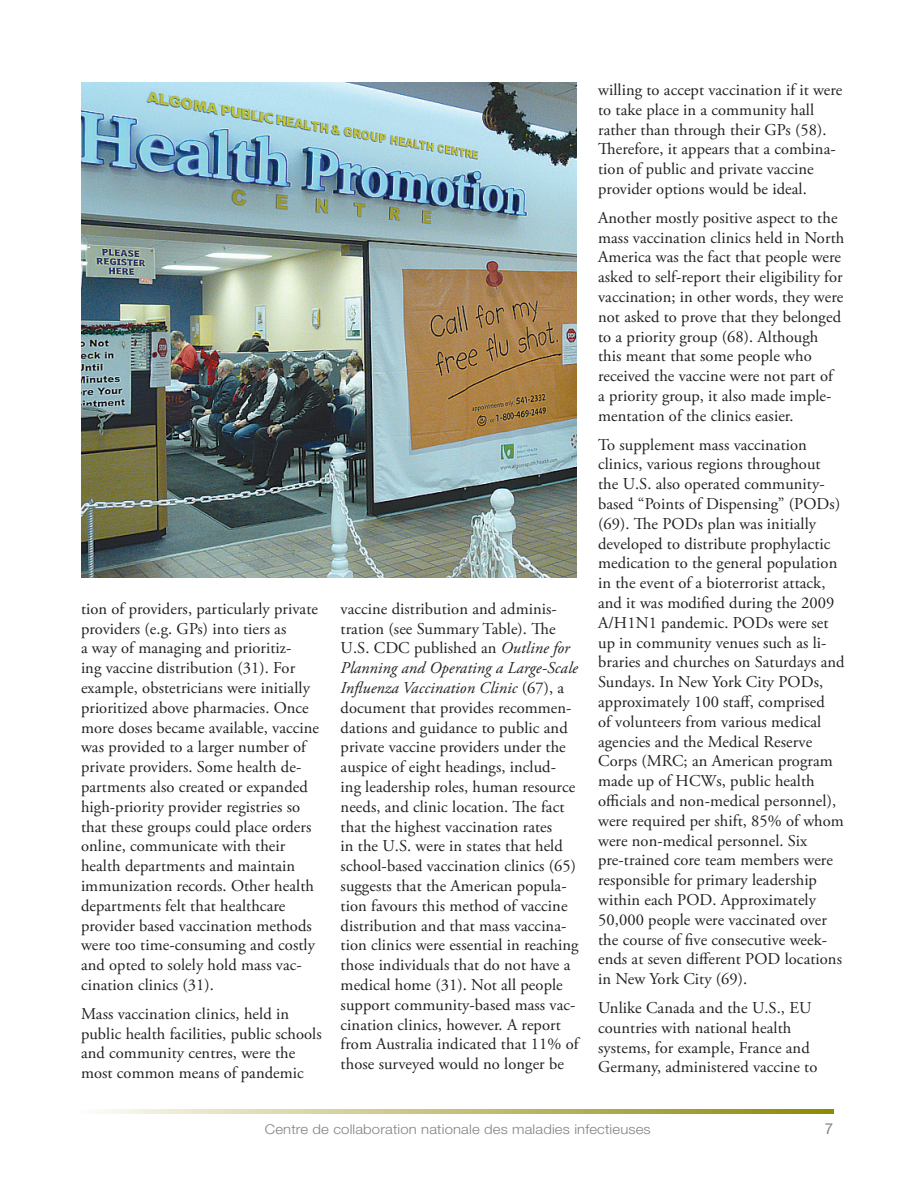
<style>
.page{position:relative;width:918px;height:1188px;background:#fff}
.page>*{position:absolute;margin:0;border:0;box-sizing:border-box;transform-origin:0 0}
.t1{font:16.5px/19.8px "Adobe Garamond Pro";letter-spacing:.005em;color:#231f20}
.t2{font:15px "Helvetica Neue";color:#808285}
.t3{font:300 13.5px "Helvetica Neue";letter-spacing:.01em;color:#808285;scale:1.1 1}
.s1{font-style:italic}
</style>
<div class="page">
<svg style="left:100px;top:1109px;width:734px;height:4px;background:#c2bf78"></svg>
<img style="left:82px;top:82px;width:495px;height:495px">
<p class="t1" style="left:81px;top:599px;width:240px">tion of providers, particularly private providers (e.g. GPs) into tiers as<br>a way of managing and prioritiz-<br>ing vaccine distribution (31). For example, obstetricians were initially prioritized above pharmacies. Once more doses became available, vaccine was provided to a larger number of private providers. Some health de&shy;partments also created or expanded high-priority provider registries so that these groups could place orders online, communicate with their health departments and maintain immunization records. Other health departments felt that healthcare provider based vaccination methods were too time-consuming and costly and opted to solely hold mass vac&shy;cination clinics (31).</p>
<p class="t1" style="left:81px;top:1004px;width:242px">Mass vaccination clinics, held in public health facilities, public schools and community centres, were the most common means of pandemic</p>
<p class="t1" style="left:341px;top:599px;width:239px">vaccine distribution and adminis&shy;tration (see Summary Table). The U.S. CDC published an <span class="s1">Outline for Planning and Operating a Large-Scale Influenza Vaccination Clinic</span> (67), a document that provides recommen&shy;dations and guidance to public and private vaccine providers under the auspice of eight headings, includ&shy;ing leadership roles, human resource needs, and clinic location. The fact that the highest vaccination rates<br>in the U.S. were in states that held school-based vaccination clinics (65) suggests that the American popula&shy;tion favours this method of vaccine distribution and that mass vaccina&shy;tion clinics were essential in reaching those individuals that do not have a medical home (31). Not all people support community-based mass vac&shy;cination clinics, however. A report from Australia indicated that 11% of those surveyed would no longer be</p>
<p class="t1" style="left:598px;top:80px;width:246px">willing to accept vaccination if it were to take place in a community hall rather than through their GPs (58).<br>Therefore, it appears that a combina&shy;tion of public and private vaccine provider options would be ideal.</p>
<p class="t1" style="left:598px;top:208px;width:248px">Another mostly positive aspect to the mass vaccination clinics held in North America was the fact that people were asked to self-report their eligibility for vaccination; in other words, they were not asked to prove that they belonged to a priority group (68). Although this meant that some people who received the vaccine were not part of<br>a priority group, it also made imple&shy;mentation of the clinics easier.</p>
<p class="t1" style="left:598px;top:435px;width:248px">To supplement mass vaccination clinics, various regions throughout the U.S. also operated community&shy;based “Points of Dispensing” (PODs) (69). The PODs plan was initially developed to distribute prophylactic medication to the general population in the event of a bioterrorist attack, and it was modified during the 2009<br>A/H1N1 pandemic. PODs were set up in community venues such as li&shy;braries and churches on Saturdays and Sundays. In New York City PODs, approximately 100 staff, comprised<br>of volunteers from various medical agencies and the Medical Reserve Corps (MRC; an American program made up of HCWs, public health officials and non-medical personnel), were required per shift, 85% of whom were non-medical personnel. Six pre-trained core team members were responsible for primary leadership within each POD. Approximately 50,000 people were vaccinated over the course of five consecutive week&shy;ends at seven different POD locations in New York City (69).</p>
<p class="t1" style="left:598px;top:998px;width:221px">Unlike Canada and the U.S., EU countries with national health systems, for example, France and<br>Germany, administered vaccine to</p>
<p class="t3" style="left:265px;top:1121px;width:352px">Centre de collaboration nationale des maladies infectieuses</p>
<p class="t2" style="left:825px;top:1119px;width:10px">7</p>
</div>
